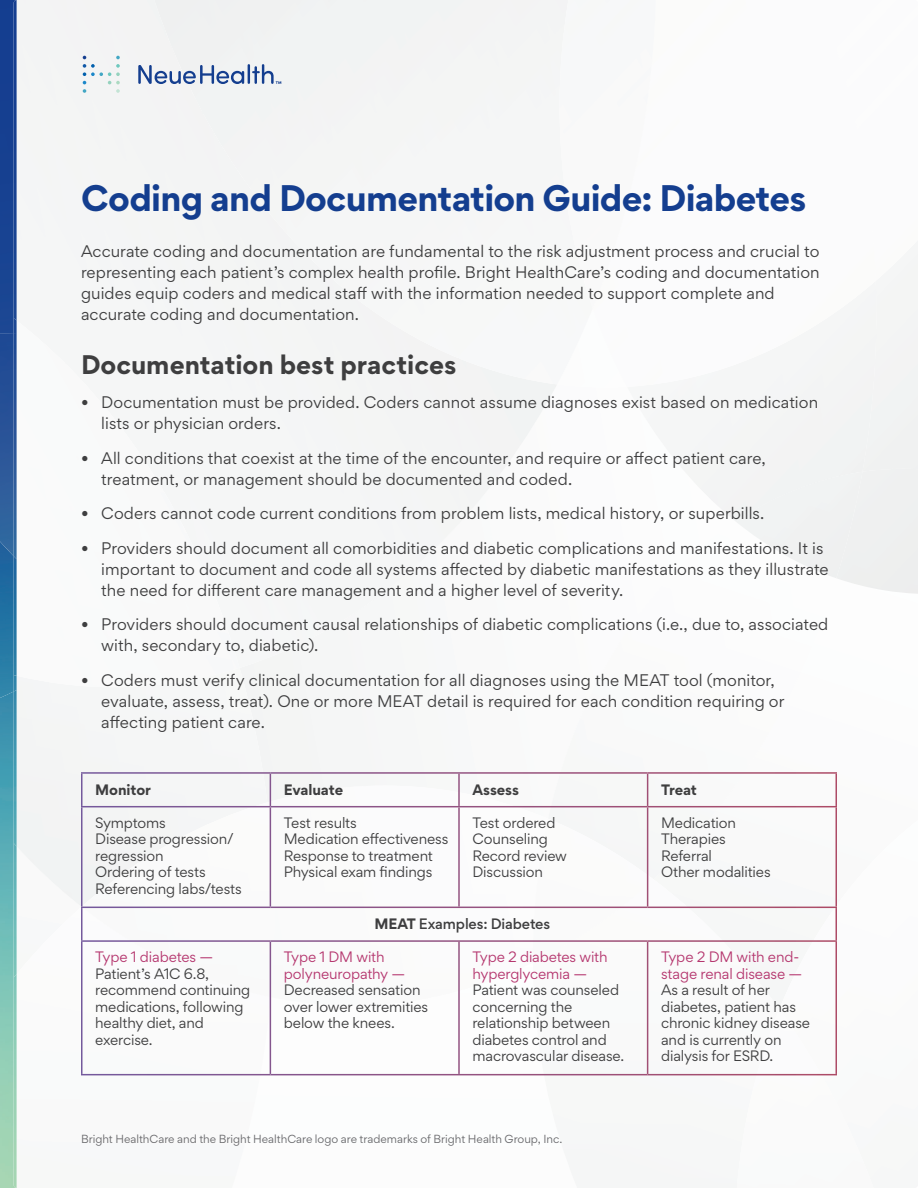
<style>
.page{position:relative;width:918px;height:1188px;background:#fff}
.page>*{position:absolute;margin:0;border:0;box-sizing:border-box;transform-origin:0 0}
.t1{font:700 33px "Gordita";letter-spacing:-.02em;color:#143e8f}
.t2{font:700 24px "Gordita";color:#3e3e3f}
.t3{font:15px/21px "Gordita";letter-spacing:.005em;color:#3e3e3f}
.t4{font:13.5px/16.5px "Gordita";letter-spacing:-.01em;color:#3e3e3f}
.t5{font:13.5px/16.5px "Gordita";letter-spacing:-.01em;color:#b5376f}
.t6{font:700 13.5px "Gordita";letter-spacing:-.01em;color:#3e3e3f}
.t7{font:500 13.5px "Gordita";letter-spacing:-.01em;color:#3e3e3f}
.t8{font:10.5px "Gordita";color:#69696c}
.s1{font-weight:700}
</style>
<div class="page">
<div style="left:267px;top:668px;width:57px;height:118px;background:#f4f5f4"></div>
<img style="left:548px;top:774px;width:288px;height:46px">
<img style="left:114px;top:670px;width:119px;height:17px">
<div style="left:869px;top:281px;width:38px;height:154px;background:#f3f3f4"></div>
<div style="left:755px;top:472px;width:107px;height:38px;background:#f1f3f3"></div>
<img style="left:779px;top:820px;width:57px;height:189px">
<div style="left:397px;top:0;width:163px;height:384px;background:#f5f6f6"></div>
<div style="left:300px;top:0;width:99px;height:328px;background:#f4f5f4"></div>
<div style="left:251px;top:0;width:50px;height:249px;background:#f3f3f4"></div>
<div style="left:202px;top:0;width:50px;height:191px;background:#f1f3f3"></div>
<div style="left:154px;top:0;width:49px;height:114px;background:#f0f1f1"></div>
<img style="left:770px;top:0;width:106px;height:387px">
<img style="left:267px;top:786px;width:116px;height:123px">
<img style="left:283px;top:786px;width:265px;height:33px">
<img style="left:81px;top:997px;width:190px;height:79px">
<img style="left:82px;top:802px;width:193px;height:195px">
<img style="left:533px;top:819px;width:121px;height:144px">
<img style="left:0;top:698px;width:14px;height:490px">
<img style="left:14px;top:846px;width:3px;height:128px">
<img style="left:14px;top:698px;width:3px;height:148px">
<img style="left:14px;top:974px;width:3px;height:214px">
<img style="left:0;top:556px;width:17px;height:142px">
<img style="left:14px;top:559px;width:3px;height:133px">
<img style="left:0;top:0;width:14px;height:334px">
<img style="left:14px;top:0;width:3px;height:318px">
<img style="left:14px;top:318px;width:3px;height:241px">
<img style="left:0;top:334px;width:14px;height:222px">
<hr style="left:81px;top:772px;width:189px;height:2px;background:#fff">
<hr style="left:270px;top:772px;width:189px;height:2px;background:#fff">
<hr style="left:270px;top:774px;width:1px;height:32px;background:#fff">
<hr style="left:458px;top:774px;width:2px;height:32px;background:#fff">
<hr style="left:647px;top:774px;width:1px;height:32px;background:#fff">
<hr style="left:81px;top:806px;width:189px;height:1px;background:#fff">
<hr style="left:270px;top:806px;width:189px;height:1px;background:#fff">
<hr style="left:270px;top:807px;width:1px;height:100px;background:#fff">
<hr style="left:459px;top:806px;width:189px;height:1px;background:#fff">
<hr style="left:458px;top:807px;width:2px;height:100px;background:#fff">
<hr style="left:648px;top:806px;width:189px;height:1px;background:#fff">
<hr style="left:647px;top:807px;width:1px;height:100px;background:#fff">
<hr style="left:81px;top:907px;width:189px;height:1px;background:#fff">
<hr style="left:270px;top:907px;width:189px;height:1px;background:#fff">
<hr style="left:459px;top:907px;width:189px;height:1px;background:#fff">
<hr style="left:648px;top:907px;width:189px;height:1px;background:#fff">
<hr style="left:81px;top:940px;width:189px;height:2px;background:#fff">
<hr style="left:81px;top:942px;width:1px;height:132px;background:#fff">
<hr style="left:270px;top:940px;width:189px;height:2px;background:#fff">
<hr style="left:270px;top:942px;width:1px;height:132px;background:#fff">
<hr style="left:459px;top:940px;width:189px;height:2px;background:#fff">
<hr style="left:648px;top:940px;width:189px;height:2px;background:#fff">
<hr style="left:647px;top:942px;width:1px;height:132px;background:#fff">
<hr style="left:836px;top:942px;width:1px;height:132px;background:#fff">
<hr style="left:81px;top:1074px;width:189px;height:1px;background:#fff">
<hr style="left:270px;top:1074px;width:189px;height:1px;background:#fff">
<hr style="left:648px;top:1074px;width:189px;height:1px;background:#fff">
<svg style="left:138px;top:65px;width:106px;height:19px"></svg>
<hr style="left:248px;top:64px;width:2px;height:20px;background:#143e8f">
<svg style="left:83px;top:56px;width:37px;height:37px"></svg>
<svg style="left:252px;top:64px;width:29px;height:20px"></svg>
<h1 class="t1" style="left:81px;top:172px;width:727px">Coding and Documentation Guide: Diabetes</h1>
<p class="t3" style="left:81px;top:240px;width:740px">Accurate coding and documentation are fundamental to the risk adjustment process and crucial to representing each patient’s complex health profile. Bright HealthCare’s coding and documentation guides equip coders and medical staff with the information needed to support complete and accurate coding and documentation.</p>
<h2 class="t2" style="left:81px;top:345px;width:377px">Documentation best practices</h2>
<p class="t3" style="left:101px;top:392px;width:718px;text-indent:-20px">• Documentation must be provided. Coders cannot assume diagnoses exist based on medication lists or physician orders.</p>
<p class="t3" style="left:101px;top:447px;width:666px;text-indent:-20px">• All conditions that coexist at the time of the encounter, and require or affect patient care, treatment, or management should be documented and coded.</p>
<p class="t3" style="left:81px;top:503px;width:685px">• Coders cannot code current conditions from problem lists, medical history, or superbills.</p>
<p class="t3" style="left:101px;top:537px;width:729px;text-indent:-20px">• Providers should document all comorbidities and diabetic complications and manifestations. It is important to document and code all systems affected by diabetic manifestations as they illustrate the need for different care management and a higher level of severity.</p>
<p class="t3" style="left:101px;top:614px;width:729px;text-indent:-20px">• Providers should document causal relationships of diabetic complications (i.e., due to, associated with, secondary to, diabetic).</p>
<p class="t3" style="left:101px;top:669px;width:685px;text-indent:-20px">• Coders must verify clinical documentation for all diagnoses using the MEAT tool (monitor, evaluate, assess, treat). One or more MEAT detail is required for each condition requiring or affecting patient care.</p>
<p class="t6" style="left:95px;top:779px;width:57px">Monitor</p>
<p class="t6" style="left:284px;top:779px;width:61px">Evaluate</p>
<p class="t6" style="left:472px;top:779px;width:48px">Assess</p>
<p class="t6" style="left:661px;top:779px;width:37px">Treat</p>
<p class="t4" style="left:95px;top:814px;width:148px">Symptoms<br>Disease progression/ regression<br>Ordering of tests<br>Referencing labs/tests</p>
<p class="t4" style="left:284px;top:814px;width:166px">Test results<br>Medication effectiveness<br>Response to treatment<br>Physical exam findings</p>
<p class="t4" style="left:472px;top:814px;width:96px">Test ordered<br>Counseling<br>Record review<br>Discussion</p>
<p class="t4" style="left:661px;top:814px;width:111px">Medication<br>Therapies<br>Referral<br>Other modalities</p>
<p class="t7" style="left:374px;top:914px;width:177px"><span class="s1">MEAT</span> Examples: Diabetes</p>
<p class="t5" style="left:95px;top:948px;width:119px">Type 1 diabetes —</p>
<p class="t4" style="left:95px;top:965px;width:157px">Patient’s A1C 6.8, recommend continuing medications, following healthy diet, and exercise.</p>
<p class="t5" style="left:661px;top:948px;width:143px">Type 2 DM with end&shy;stage renal disease —</p>
<p class="t4" style="left:661px;top:981px;width:151px">As a result of her diabetes, patient has chronic kidney disease and is currently on dialysis for ESRD.</p>
<p class="t5" style="left:472px;top:948px;width:137px">Type 2 diabetes with hyperglycemia —</p>
<p class="t4" style="left:472px;top:981px;width:153px">Patient was counseled concerning the relationship between diabetes control and macrovascular disease.</p>
<p class="t5" style="left:284px;top:948px;width:123px">Type 1 DM with polyneuropathy —</p>
<p class="t4" style="left:284px;top:981px;width:146px">Decreased sensation over lower extremities below the knees.</p>
<p class="t8" style="left:81px;top:1131px;width:483px">Bright HealthCare and the Bright HealthCare logo are trademarks of Bright Health Group, Inc.</p>
</div>
